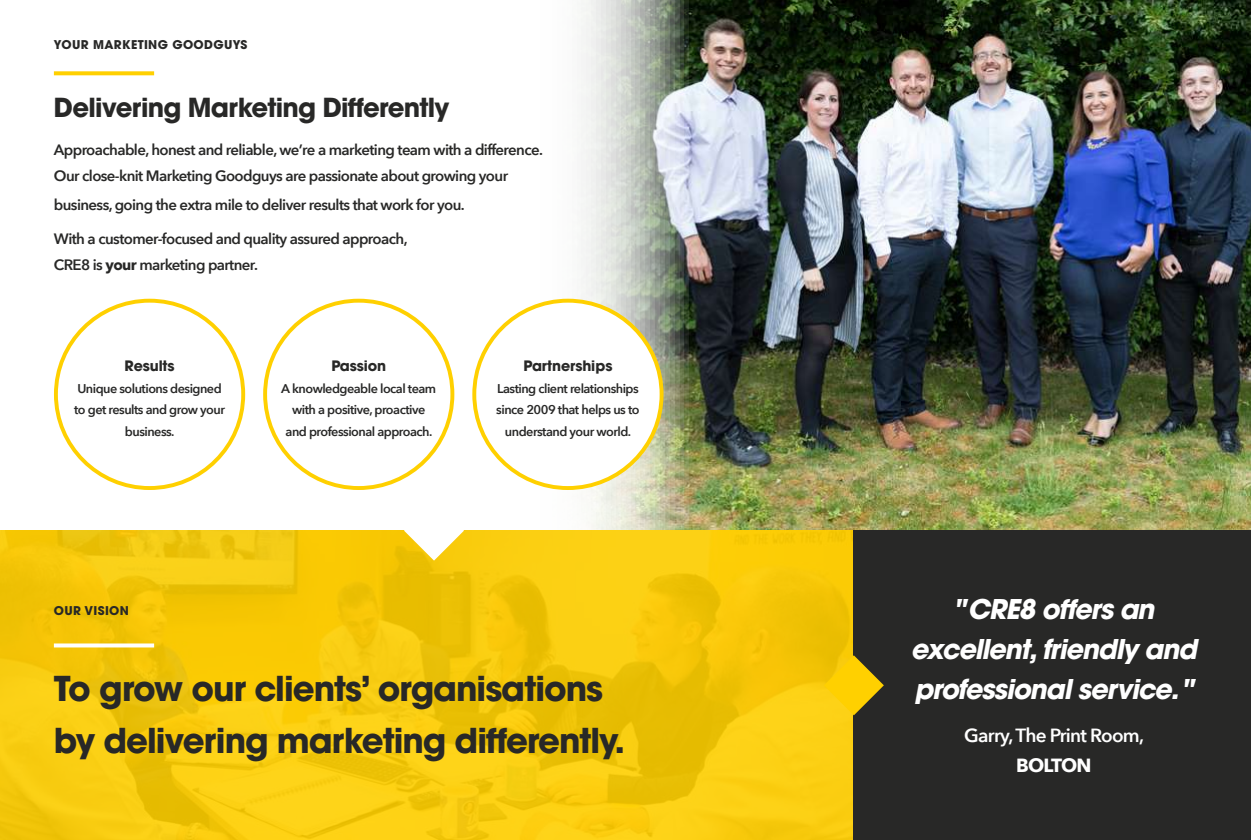
<style>
.page{position:relative;width:1251px;height:840px;background:#fff}
.page>*{position:absolute;margin:0;border:0;box-sizing:border-box;transform-origin:0 0}
.t1{font:700 34px/52px "ITC Avant Garde Pro";letter-spacing:-.03em;color:#282827}
.t2{font:italic 700 27px/40px "ITC Avant Garde Pro";letter-spacing:-.04em;color:#fff;text-align:center}
.t3{font:700 26px "ITC Avant Garde Pro";letter-spacing:-.03em;color:#282827}
.t4{font:600 19px "Avenir Next";letter-spacing:-.04em;color:#fff}
.t5{font:700 19px "Avenir Next";letter-spacing:-.04em;color:#fff}
.t6{font:600 15px/26px "Avenir Next";letter-spacing:-.04em;color:#282827}
.t7{font:700 14.2px "ITC Avant Garde Pro";letter-spacing:-.01em;color:#282827}
.t8{font:600 12.6px/21.2px "Avenir Next";letter-spacing:-.04em;color:#282827;text-align:center}
.t9{font:700 12px "ITC Avant Garde Pro";letter-spacing:.03em;color:#282827}
.s1{font-weight:700}
</style>
<div class="page">
<img style="left:53px;top:0;width:1194px;height:530px">
<svg style="left:0;top:530px;width:853px;height:309px;background:#f5c90c"></svg>
<div style="left:853px;top:530px;width:397px;height:309px;background:#282827"></div>
<svg style="left:54px;top:643px;width:100px;height:4px"></svg>
<svg style="left:54px;top:71px;width:100px;height:4px"></svg>
<svg style="left:404px;top:500px;width:60px;height:60px"></svg>
<svg style="left:823px;top:655px;width:60px;height:60px"></svg>
<div style="left:56px;top:300px;width:187px;height:187px;background:#fff;border-radius:50%"></div>
<div style="left:54px;top:298px;width:191px;height:191px;border:4px solid #ffd000;border-radius:50%"></div>
<div style="left:265px;top:300px;width:187px;height:187px;background:#fff;border-radius:50%"></div>
<div style="left:263px;top:298px;width:191px;height:191px;border:4px solid #ffd000;border-radius:50%"></div>
<div style="left:474px;top:300px;width:187px;height:187px;background:#fff;border-radius:50%"></div>
<div style="left:472px;top:298px;width:191px;height:191px;border:4px solid #ffd000;border-radius:50%"></div>
<p class="t9" style="left:54px;top:36px;width:195px">YOUR MARKETING GOODGUYS</p>
<h3 class="t3" style="left:54px;top:90px;width:397px">Delivering Marketing Differently</h3>
<p class="t6" style="left:54px;top:137px;width:490px">Approachable, honest and reliable, we’re a marketing team with a difference.<br>Our close-knit Marketing Goodguys are passionate about growing your</p>
<p class="t6" style="left:54px;top:191px;width:412px">business, going the extra mile to deliver results that work for you.</p>
<p class="t6" style="left:54px;top:226px;width:355px">With a customer-focused and quality assured approach,<br>CRE8 is <span class="s1">your</span> marketing partner.</p>
<p class="t7" style="left:124px;top:355px;width:52px">Results</p>
<p class="t8" style="left:74px;top:378px;width:152px">Unique solutions designed to get results and grow your business.</p>
<p class="t7" style="left:331px;top:355px;width:56px">Passion</p>
<p class="t8" style="left:281px;top:378px;width:156px">A knowledgeable local team with a positive, proactive and professional approach.</p>
<p class="t7" style="left:523px;top:355px;width:90px">Partnerships</p>
<p class="t8" style="left:496px;top:378px;width:145px">Lasting client relationships since 2009 that helps us to understand your world.</p>
<p class="t9" style="left:54px;top:602px;width:77px">OUR VISION</p>
<h1 class="t1" style="left:54px;top:661px;width:573px">To grow our clients’ organisations by delivering marketing differently.</h1>
<h2 class="t2" style="left:910px;top:588px;width:287px">"CRE8 offers an excellent, friendly and professional service."</h2>
<p class="t4" style="left:964px;top:723px;width:181px">Garry, The Print Room,</p>
<p class="t5" style="left:1016px;top:753px;width:77px">BOLTON</p>
</div>
